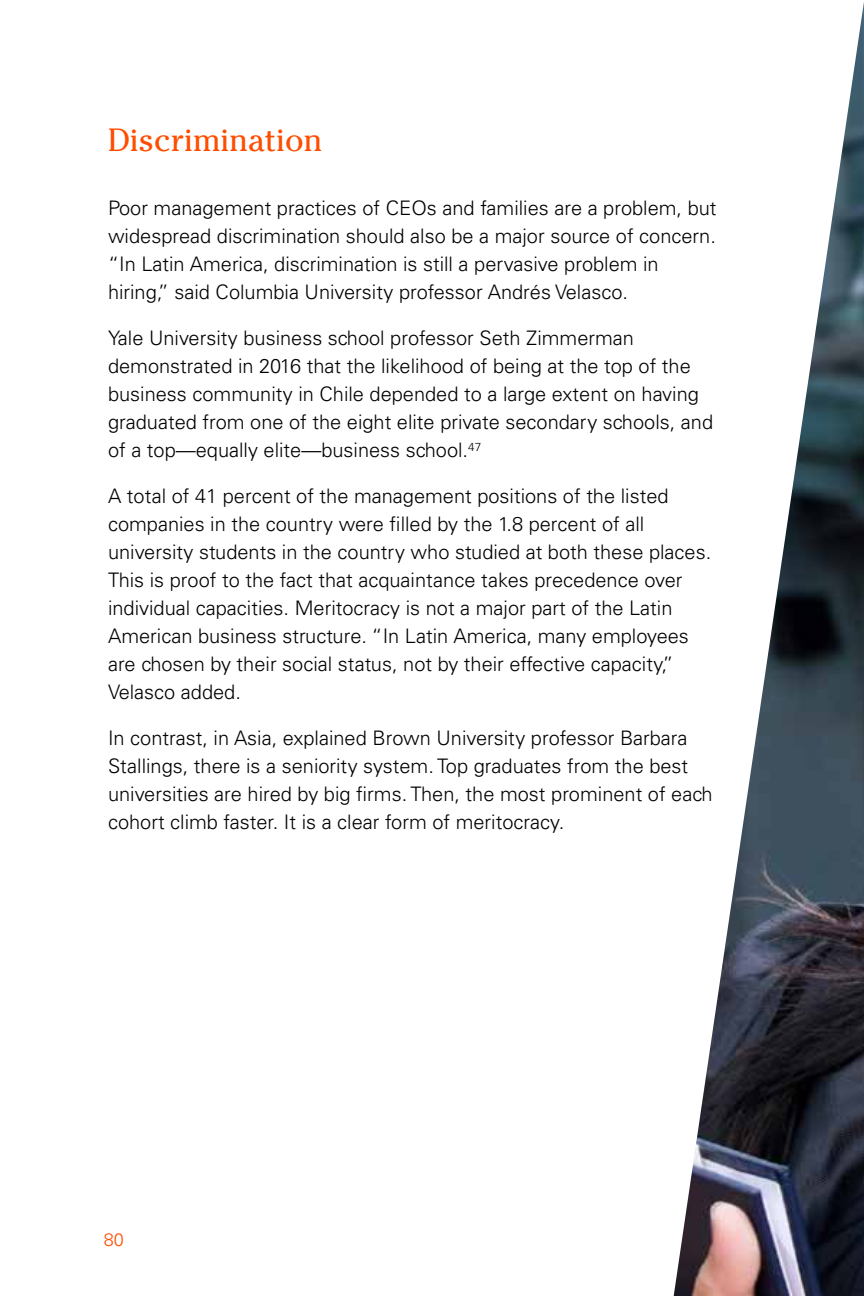
<style>
.page{position:relative;width:864px;height:1296px;background:#fff}
.page>*{position:absolute;margin:0;border:0;box-sizing:border-box;transform-origin:0 0}
.t1{font:32px "Cheltenham";color:#ff4d00}
.t2{font:300 20px/28px "Univers LT Std";color:#000}
.t3{font:300 18px "Univers LT Std";color:#ff4d00}
</style>
<div class="page">
<svg style="left:673px;top:2px;width:191px;height:1294px"></svg>
<h1 class="t1" style="left:108px;top:121px;width:216px">Discrimination</h1>
<p class="t2" style="left:108px;top:194px;width:610px">Poor management practices of CEOs and families are a problem, but widespread discrimination should also be a major source of concern. “In Latin America, discrimination is still a pervasive problem in hiring,” said Columbia University professor Andrés Velasco.</p>
<p class="t2" style="left:108px;top:324px;width:607px">Yale University business school professor Seth Zimmerman demonstrated in 2016 that the likelihood of being at the top of the business community in Chile depended to a large extent on having graduated from one of the eight elite private secondary schools, and of a top—equally elite—business school.<sup>47</sup></p>
<p class="t2" style="left:108px;top:482px;width:605px">A total of 41 percent of the management positions of the listed companies in the country were filled by the 1.8 percent of all university students in the country who studied at both these places.<br>This is proof to the fact that acquaintance takes precedence over individual capacities. Meritocracy is not a major part of the Latin American business structure. “In Latin America, many employees are chosen by their social status, not by their effective capacity,” Velasco added.</p>
<p class="t2" style="left:108px;top:724px;width:606px">In contrast, in Asia, explained Brown University professor Barbara Stallings, there is a seniority system. Top graduates from the best universities are hired by big firms. Then, the most prominent of each cohort climb faster. It is a clear form of meritocracy.</p>
<p class="t3" style="left:104px;top:1229px;width:22px">80</p>
</div>
